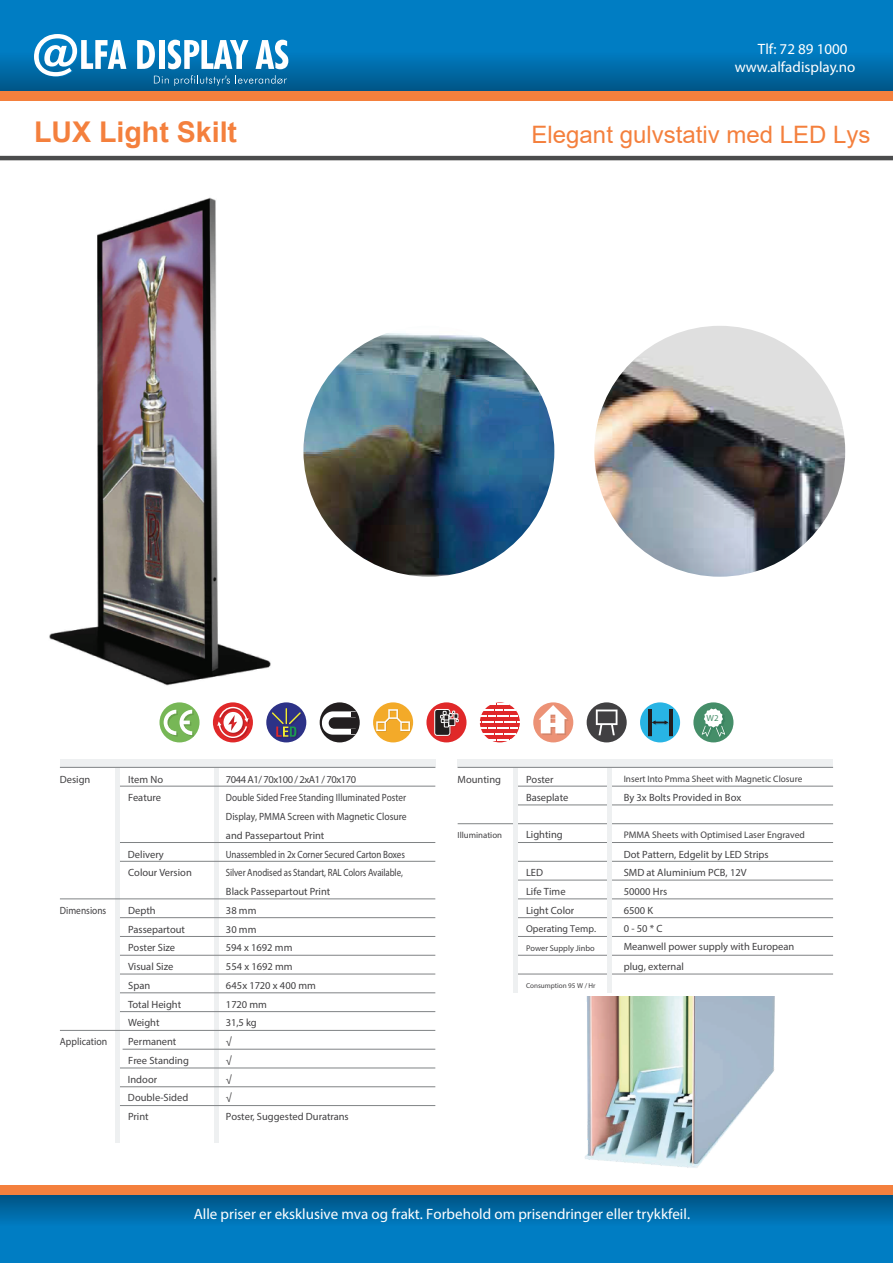
<style>
.page{position:relative;width:893px;height:1263px;background:#fff}
.page>*{position:absolute;margin:0;border:0;box-sizing:border-box;transform-origin:0 0}
.t1{font:700 28.5px "Arial";color:#f4803d}
.t2{font:24px "Arial";color:#f4803d}
.t3{font:15px/18px "Myriad Pro";color:#fff}
.t4{font:10.5px/18.8px "Myriad Pro";color:#414042}
.t5{font:10.5px/18.8px "Myriad Pro";color:#414042;text-align:justify;scale:.88 1}
.t6{font:10.5px/18.8px "Myriad Pro";color:#414042;scale:.85 1}
.t7{font:10.5px "Myriad Pro";color:#414042;scale:.86 1}
.t8{font:10.5px "Myriad Pro";letter-spacing:-.04em;color:#414042}
.t9{font:10.5px "Myriad Pro";color:#414042;scale:.94 1}
.t10{font:10.5px "Myriad Pro";color:#414042;scale:.9 1}
.t11{font:9.9px "Myriad Pro";color:#414042}
.t12{font:9.6px "Myriad Pro";color:#414042}
.t13{font:9.3px "Myriad Pro";color:#414042}
.t14{font:8.85px "Myriad Pro";color:#414042}
.t15{font:8.85px "Myriad Pro";color:#458e69}
.t16{font:8.85px "Myriad Pro";color:#3a8361}
.t17{font:8.4px "Myriad Pro";color:#414042}
.t18{font:7.2px "Myriad Pro";color:#414042}
</style>
<div class="page">
<hr style="left:0;top:156px;width:893px;height:4px;background:#4b4c4d">
<img style="left:584px;top:996px;width:191px;height:172px">
<div style="left:60px;top:759px;width:375px;height:8px;background:#eef0f1"></div>
<div style="left:115px;top:767px;width:5px;height:376px;background:#eef0f1"></div>
<div style="left:214px;top:767px;width:5px;height:376px;background:#eef0f1"></div>
<hr style="left:60px;top:767px;width:375px;height:1px;background:#808385">
<hr style="left:120px;top:786px;width:315px;height:1px;background:#808385">
<hr style="left:518px;top:786px;width:315px;height:1px;background:#808385">
<hr style="left:518px;top:805px;width:315px;height:1px;background:#808385">
<hr style="left:458px;top:823px;width:375px;height:1px;background:#808385">
<hr style="left:518px;top:842px;width:315px;height:1px;background:#808385">
<hr style="left:518px;top:861px;width:315px;height:1px;background:#808385">
<hr style="left:518px;top:880px;width:315px;height:1px;background:#808385">
<hr style="left:518px;top:899px;width:315px;height:1px;background:#808385">
<hr style="left:518px;top:917px;width:315px;height:1px;background:#808385">
<hr style="left:518px;top:936px;width:315px;height:1px;background:#808385">
<hr style="left:518px;top:955px;width:315px;height:1px;background:#808385">
<hr style="left:518px;top:974px;width:315px;height:1px;background:#808385">
<hr style="left:120px;top:861px;width:315px;height:1px;background:#808385">
<hr style="left:120px;top:842px;width:315px;height:1px;background:#808385">
<hr style="left:60px;top:899px;width:375px;height:1px;background:#808385">
<hr style="left:120px;top:917px;width:315px;height:1px;background:#808385">
<hr style="left:120px;top:936px;width:315px;height:1px;background:#808385">
<hr style="left:120px;top:955px;width:315px;height:1px;background:#808385">
<hr style="left:120px;top:974px;width:315px;height:1px;background:#808385">
<hr style="left:120px;top:992px;width:315px;height:1px;background:#808385">
<hr style="left:120px;top:1011px;width:315px;height:1px;background:#808385">
<hr style="left:60px;top:1030px;width:375px;height:1px;background:#808385">
<hr style="left:123px;top:1049px;width:312px;height:1px;background:#808385">
<hr style="left:120px;top:1068px;width:315px;height:1px;background:#808385">
<hr style="left:120px;top:1105px;width:315px;height:1px;background:#808385">
<hr style="left:120px;top:1086px;width:315px;height:1px;background:#808385">
<div style="left:458px;top:759px;width:375px;height:8px;background:#eef0f1"></div>
<hr style="left:513px;top:767px;width:4px;height:226px;background:#eef0f1">
<div style="left:607px;top:767px;width:5px;height:226px;background:#eef0f1"></div>
<hr style="left:458px;top:767px;width:375px;height:1px;background:#808385">
<img style="left:303px;top:326px;width:251px;height:251px;border-radius:125px">
<img style="left:594px;top:326px;width:251px;height:251px;border-radius:125px">
<img style="left:49px;top:197px;width:222px;height:489px">
<svg style="left:213px;top:702px;width:40px;height:40px"></svg>
<svg style="left:217px;top:707px;width:33px;height:32px"></svg>
<svg style="left:159px;top:702px;width:41px;height:40px"></svg>
<svg style="left:164px;top:710px;width:30px;height:26px"></svg>
<div style="left:266px;top:702px;width:40px;height:40px;background:#2d3287;border-radius:50%"></div>
<svg style="left:272px;top:708px;width:30px;height:30px"></svg>
<div style="left:320px;top:702px;width:40px;height:40px;background:#221e1f;border-radius:50%"></div>
<svg style="left:322px;top:711px;width:34px;height:24px"></svg>
<div style="left:373px;top:702px;width:40px;height:40px;background:#f3aa29;border-radius:50%"></div>
<svg style="left:376px;top:709px;width:34px;height:22px"></svg>
<div style="left:426px;top:702px;width:40px;height:40px;background:#e02829;border-radius:50%"></div>
<div style="left:434px;top:709px;width:16px;height:26px;border:1px solid #fff;border-radius:3px"></div>
<svg style="left:436px;top:710px;width:24px;height:26px"></svg>
<svg style="left:480px;top:702px;width:40px;height:40px"></svg>
<svg style="left:479px;top:704px;width:41px;height:37px"></svg>
<div style="left:533px;top:702px;width:40px;height:40px;background:#ec9276;border-radius:50%"></div>
<svg style="left:539px;top:705px;width:30px;height:30px"></svg>
<div style="left:587px;top:702px;width:40px;height:40px;background:#414042;border-radius:50%"></div>
<svg style="left:596px;top:709px;width:21px;height:26px"></svg>
<div style="left:693px;top:702px;width:40px;height:40px;background:#458e69;border-radius:50%"></div>
<svg style="left:702px;top:708px;width:25px;height:35px"></svg>
<div style="left:640px;top:702px;width:40px;height:40px;background:#28b4e4;border-radius:50%"></div>
<hr style="left:649px;top:710px;width:3px;height:27px;background:#2896bf">
<hr style="left:670px;top:710px;width:3px;height:27px;background:#2896bf">
<hr style="left:648px;top:709px;width:3px;height:27px;background:#221e1f">
<hr style="left:669px;top:709px;width:3px;height:27px;background:#221e1f">
<svg style="left:652px;top:720px;width:17px;height:5px"></svg>
<svg style="left:0;top:0;width:893px;height:92px;background:#0374b4"></svg>
<svg style="left:34px;top:34px;width:92px;height:43px"></svg>
<svg style="left:137px;top:40px;width:18px;height:29px"></svg>
<div style="left:159px;top:40px;width:5px;height:29px;background:#fff"></div>
<svg style="left:168px;top:40px;width:81px;height:29px"></svg>
<svg style="left:256px;top:40px;width:32px;height:29px"></svg>
<svg style="left:154px;top:75px;width:133px;height:11px"></svg>
<div style="left:0;top:92px;width:893px;height:9px;background:#f4803d"></div>
<svg style="left:0;top:1195px;width:893px;height:68px;background:#0073b3"></svg>
<div style="left:0;top:1185px;width:893px;height:9px;background:#f4803d"></div>
<h1 class="t1" style="left:34px;top:112px;width:205px">LUX Light Skilt</h1>
<h3 class="t3" style="left:735px;top:40px;width:122px;text-indent:23px">Tlf: 72 89 1000 www.alfadisplay.no</h3>
<h2 class="t2" style="left:532px;top:118px;width:340px">Elegant gulvstativ med LED Lys</h2>
<p class="t4" style="left:60px;top:769px;width:32px">Design</p>
<p class="t8" style="left:226px;top:772px;width:132px">7044 A1/ 70x100 / 2xA1 / 70x170</p>
<p class="t4" style="left:128px;top:788px;width:34px">Feature</p>
<p class="t5" style="left:226px;top:788px;width:207px">Double Sided Free Standing Illuminated Poster Display, PMMA Screen with Magnetic Closure and Passepartout Print</p>
<p class="t4" style="left:128px;top:844px;width:37px">Delivery</p>
<p class="t7" style="left:226px;top:847px;width:210px">Unassembled in 2x Corner Secured Carton Boxes</p>
<p class="t4" style="left:128px;top:863px;width:65px">Colour Version</p>
<p class="t6" style="left:226px;top:863px;width:210px">Silver Anodised as Standart, RAL Colors Available,<br>Black Passepartout Print</p>
<p class="t10" style="left:60px;top:904px;width:53px">Dimensions</p>
<p class="t4" style="left:226px;top:901px;width:32px">38 mm</p>
<p class="t4" style="left:128px;top:919px;width:58px">Passepartout<br>Poster Size<br>Visual Size<br>Span</p>
<p class="t4" style="left:128px;top:769px;width:36px">Item No</p>
<p class="t4" style="left:128px;top:901px;width:29px">Depth</p>
<p class="t4" style="left:226px;top:919px;width:32px">30 mm</p>
<p class="t4" style="left:226px;top:938px;width:68px">594 x 1692 mm</p>
<p class="t4" style="left:226px;top:957px;width:68px">554 x 1692 mm</p>
<p class="t4" style="left:226px;top:976px;width:91px">645x 1720 x 400 mm</p>
<p class="t4" style="left:128px;top:994px;width:54px">Total Height<br>Weight</p>
<p class="t4" style="left:226px;top:994px;width:42px">1720 mm</p>
<p class="t4" style="left:226px;top:1013px;width:32px">31,5 kg</p>
<p class="t9" style="left:60px;top:1035px;width:52px">Application</p>
<p class="t4" style="left:226px;top:1032px;width:7px">√</p>
<p class="t4" style="left:128px;top:1051px;width:62px">Free Standing</p>
<p class="t4" style="left:226px;top:1051px;width:7px">√</p>
<p class="t4" style="left:128px;top:1069px;width:31px">Indoor</p>
<p class="t4" style="left:226px;top:1069px;width:7px">√</p>
<p class="t4" style="left:128px;top:1088px;width:62px">Double-Sided</p>
<p class="t4" style="left:226px;top:1088px;width:7px">√</p>
<p class="t4" style="left:128px;top:1107px;width:22px">Print</p>
<p class="t4" style="left:226px;top:1107px;width:124px">Poster, Suggested Duratrans</p>
<p class="t4" style="left:128px;top:1032px;width:50px">Permanent</p>
<p class="t15" style="left:707px;top:712px;width:14px">W2</p>
<p class="t16" style="left:708px;top:714px;width:14px">W2</p>
<p class="t4" style="left:526px;top:769px;width:29px">Poster</p>
<p class="t4" style="left:458px;top:769px;width:45px">Mounting</p>
<p class="t13" style="left:624px;top:773px;width:180px">Insert Into Pmma Sheet with Magnetic Closure</p>
<p class="t4" style="left:526px;top:788px;width:44px">Baseplate</p>
<p class="t4" style="left:624px;top:788px;width:119px">By 3x Bolts Provided in Box</p>
<p class="t14" style="left:458px;top:830px;width:46px">Illumination</p>
<p class="t12" style="left:624px;top:829px;width:183px">PMMA Sheets with Optimised Laser Engraved</p>
<p class="t4" style="left:624px;top:844px;width:146px">Dot Pattern, Edgelit by LED Strips</p>
<p class="t4" style="left:526px;top:863px;width:19px">LED</p>
<p class="t4" style="left:624px;top:863px;width:124px">SMD at Aluminium PCB, 12V</p>
<p class="t4" style="left:526px;top:882px;width:41px">Life Time</p>
<p class="t4" style="left:624px;top:882px;width:45px">50000 Hrs</p>
<p class="t4" style="left:526px;top:901px;width:50px">Light Color</p>
<p class="t11" style="left:526px;top:923px;width:72px">Operating Temp.</p>
<p class="t17" style="left:526px;top:942px;width:70px">Power Supply Jinbo</p>
<p class="t4" style="left:624px;top:957px;width:62px">plug, external</p>
<p class="t18" style="left:526px;top:981px;width:71px">Consumption 95 W / Hr</p>
<p class="t4" style="left:526px;top:825px;width:38px">Lighting</p>
<p class="t4" style="left:624px;top:901px;width:31px">6500 K</p>
<p class="t4" style="left:624px;top:919px;width:40px">0 - 50 * C</p>
<p class="t4" style="left:624px;top:937px;width:172px">Meanwell power supply with European</p>
<h3 class="t3" style="left:194px;top:1204px;width:498px">Alle priser er eksklusive mva og frakt. Forbehold om prisendringer eller trykkfeil.</h3>
</div>
